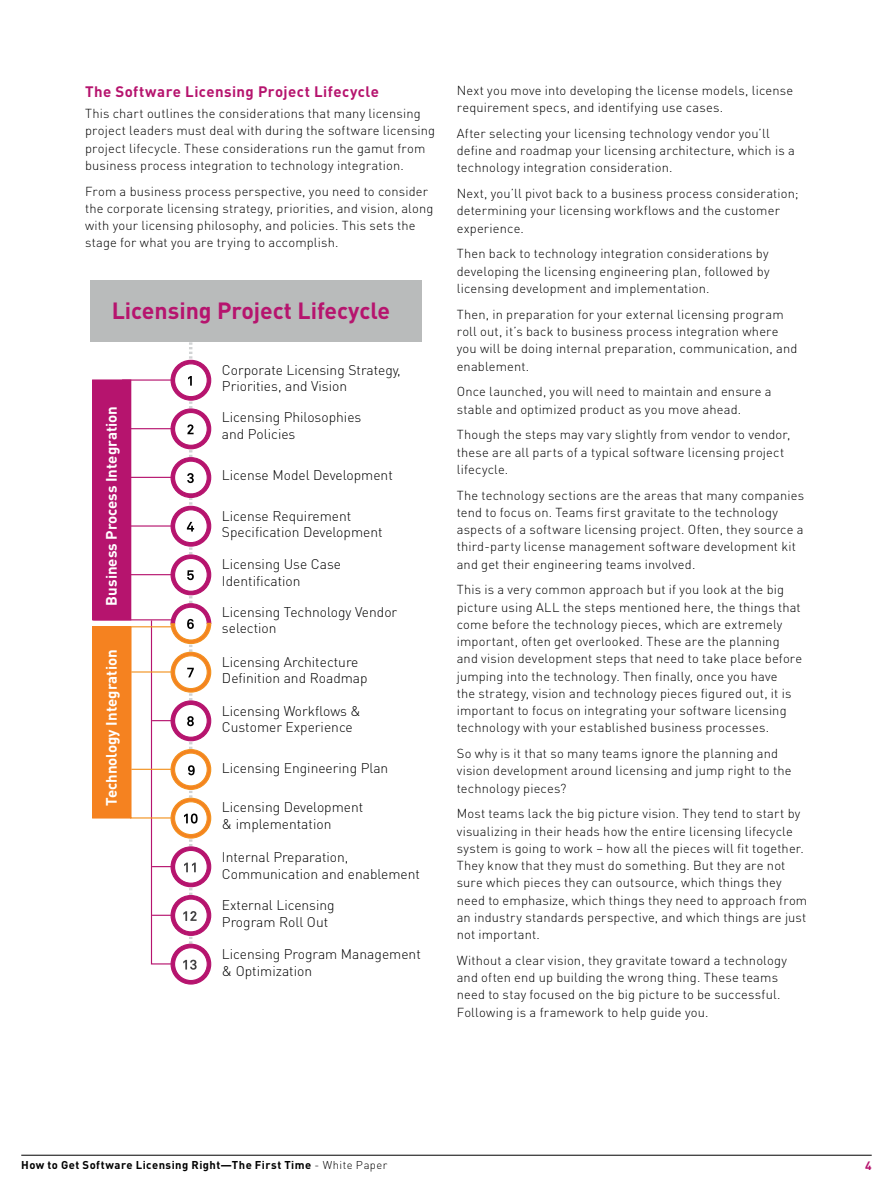
<style>
.page{position:relative;width:893px;height:1191px;background:#fff}
.page>*{position:absolute;margin:0;border:0;box-sizing:border-box;transform-origin:0 0}
.t1{font:700 23.1px "DIN Pro";color:#b6146e}
.t2{font:700 15px "DIN Pro";color:#fff}
.t3{font:700 15px "DIN Pro";letter-spacing:.03em;color:#b6146e}
.t4{font:300 13.95px/16.6px "DIN Pro";color:#000}
.t5{font:300 12.9px/17.2px "DIN Pro";letter-spacing:.015em;color:#000}
.t6{font:700 12px "DIN Pro";color:#b6146e}
.t7{font:700 11.25px "DIN Pro";letter-spacing:.04em;color:#000}
.s1{font-weight:300}
</style>
<div class="page">
<hr style="left:21px;top:1155px;width:851px;height:1px;background:#000">
<svg style="left:130px;top:342px;width:82px;height:643px"></svg>
<div style="left:93px;top:627px;width:38px;height:191px;background:#f58220"></div>
<div style="left:92px;top:626px;width:39px;height:192px;border:1px solid #f58220"></div>
<div style="left:93px;top:380px;width:38px;height:240px;background:#b6146e"></div>
<div style="left:92px;top:379px;width:39px;height:241px;border:1px solid #b6146e"></div>
<div style="left:91px;top:280px;width:331px;height:61px;background:#b9bbbb"></div>
<p class="t3" style="left:85px;top:81px;width:296px">The Software Licensing Project Lifecycle</p>
<p class="t5" style="left:85px;top:104px;width:352px">This chart outlines the considerations that many licensing project leaders must deal with during the software licensing project lifecycle. These considerations run the gamut from business process integration to technology integration.</p>
<p class="t5" style="left:85px;top:182px;width:350px">From a business process perspective, you need to consider the corporate licensing strategy, priorities, and vision, along with your licensing philosophy, and policies. This sets the stage for what you are trying to accomplish.</p>
<h1 class="t1" style="left:112px;top:295px;width:280px">Licensing Project Lifecycle</h1>
<p class="t2" style="left:101px;top:605px;width:201px;rotate:-90deg">Business Process Integration</p>
<p class="t2" style="left:101px;top:806px;width:158px;rotate:-90deg">Technology Integration</p>
<p class="t4" style="left:222px;top:361px;width:180px">Corporate Licensing Strategy,<br>Priorities, and Vision</p>
<p class="t4" style="left:222px;top:408px;width:141px">Licensing Philosophies and Policies</p>
<p class="t4" style="left:222px;top:466px;width:172px">License Model Development</p>
<p class="t4" style="left:222px;top:507px;width:162px">License Requirement<br>Specification Development</p>
<p class="t4" style="left:222px;top:555px;width:121px">Licensing Use Case<br>Identification</p>
<p class="t4" style="left:222px;top:603px;width:177px">Licensing Technology Vendor selection</p>
<p class="t4" style="left:222px;top:652px;width:147px">Licensing Architecture<br>Definition and Roadmap</p>
<p class="t4" style="left:222px;top:702px;width:140px">Licensing Workflows &amp;<br>Customer Experience</p>
<p class="t4" style="left:222px;top:759px;width:168px">Licensing Engineering Plan</p>
<p class="t4" style="left:222px;top:798px;width:143px">Licensing Development &amp; implementation</p>
<p class="t4" style="left:222px;top:848px;width:199px">Internal Preparation,<br>Communication and enablement</p>
<p class="t4" style="left:222px;top:896px;width:114px">External Licensing<br>Program Roll Out</p>
<p class="t4" style="left:222px;top:945px;width:200px">Licensing Program Management &amp; Optimization</p>
<p class="t5" style="left:457px;top:81px;width:338px">Next you move into developing the license models, license requirement specs, and identifying use cases.</p>
<p class="t5" style="left:457px;top:124px;width:340px">After selecting your licensing technology vendor you’ll define and roadmap your licensing architecture, which is a technology integration consideration.</p>
<p class="t5" style="left:457px;top:184px;width:343px">Next, you’ll pivot back to a business process consideration; determining your licensing workflows and the customer experience.</p>
<p class="t5" style="left:457px;top:245px;width:314px;text-align:justify">Then back to technology integration considerations by developing the licensing engineering plan, followed by licensing development and implementation.</p>
<p class="t5" style="left:457px;top:305px;width:342px">Then, in preparation for your external licensing program roll out, it’s back to business process integration where you will be doing internal preparation, communication, and enablement.</p>
<p class="t5" style="left:457px;top:382px;width:316px">Once launched, you will need to maintain and ensure a stable and optimized product as you move ahead.</p>
<p class="t5" style="left:457px;top:425px;width:335px">Though the steps may vary slightly from vendor to vendor, these are all parts of a typical software licensing project lifecycle.</p>
<p class="t5" style="left:457px;top:486px;width:349px">The technology sections are the areas that many companies tend to focus on. Teams first gravitate to the technology aspects of a software licensing project. Often, they source a third-party license management software development kit and get their engineering teams involved.</p>
<p class="t5" style="left:457px;top:580px;width:347px">This is a very common approach but if you look at the big picture using ALL the steps mentioned here, the things that come before the technology pieces, which are extremely important, often get overlooked. These are the planning and vision development steps that need to take place before jumping into the technology. Then finally, once you have<br>the strategy, vision and technology pieces figured out, it is important to focus on integrating your software licensing technology with your established business processes.</p>
<p class="t5" style="left:457px;top:744px;width:336px">So why is it that so many teams ignore the planning and vision development around licensing and jump right to the technology pieces?</p>
<p class="t5" style="left:457px;top:804px;width:352px">Most teams lack the big picture vision. They tend to start by visualizing in their heads how the entire licensing lifecycle system is going to work – how all the pieces will fit together.<br>They know that they must do something. But they are not sure which pieces they can outsource, which things they need to emphasize, which things they need to approach from an industry standards perspective, and which things are just not important.</p>
<p class="t5" style="left:457px;top:951px;width:332px">Without a clear vision, they gravitate toward a technology and often end up building the wrong thing. These teams need to stay focused on the big picture to be successful.<br>Following is a framework to help guide you.</p>
<p class="t7" style="left:21px;top:1157px;width:368px">How to Get Software Licensing Right—The First Time <span class="s1">- White Paper</span></p>
<p class="t6" style="left:865px;top:1157px;width:8px">4</p>
</div>
